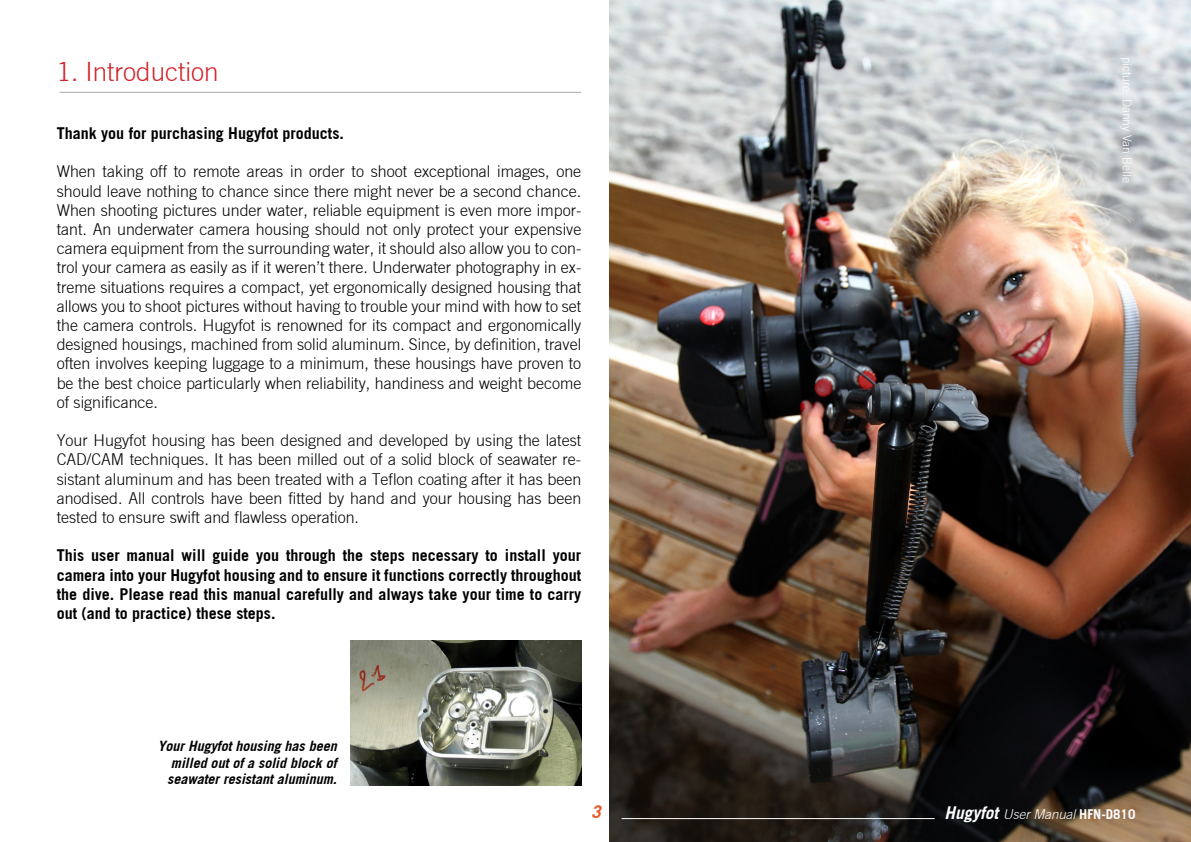
<style>
.page{position:relative;width:1191px;height:842px;background:#fff}
.page>*{position:absolute;margin:0;border:0;box-sizing:border-box;transform-origin:0 0}
.t1{font:300 26px "Trade Gothic";color:#d2232a}
.t2{font:italic 700 17.2px "Trade Gothic";color:#e6592b}
.t3{font:300 16px/19.2px "Trade Gothic";color:#000;text-align:justify}
.t4{font:700 16px/19.2px "Trade Gothic";color:#000;text-align:justify}
.t5{font:italic 700 14px/16.8px "Trade Gothic";color:#000;text-align:justify}
.t6{font:italic 300 13.2px "Trade Gothic";color:#fff}
.t7{font:300 12px "Trade Gothic";color:#fff}
.s1{font-weight:700;font-size:17.2px}
.s2{font-weight:700;font-style:normal}
</style>
<div class="page">
<img style="left:609px;top:0;width:582px;height:842px">
<hr style="left:621px;top:818px;width:313px;height:1px;background:#fff">
<hr style="left:60px;top:92px;width:521px;height:1px;background:#a7a9ac">
<img style="left:351px;top:641px;width:230px;height:144px">
<h1 class="t1" style="left:57px;top:57px;width:163px">1. Introduction</h1>
<p class="t4" style="left:57px;top:123px;width:289px">Thank you for purchasing Hugyfot products.</p>
<p class="t3" style="left:57px;top:162px;width:526px">When taking off to remote areas in order to shoot exceptional images, one should leave nothing to chance since there might never be a second chance.<br>When shooting pictures under water, reliable equipment is even more impor&shy;tant. An underwater camera housing should not only protect your expensive camera equipment from the surrounding water, it should also allow you to con&shy;trol your camera as easily as if it weren’t there. Underwater photography in ex&shy;treme situations requires a compact, yet ergonomically designed housing that allows you to shoot pictures without having to trouble your mind with how to set the camera controls. Hugyfot is renowned for its compact and ergonomically designed housings, machined from solid aluminum. Since, by definition, travel often involves keeping luggage to a minimum, these housings have proven to be the best choice particularly when reliability, handiness and weight become of significance.</p>
<p class="t3" style="left:57px;top:431px;width:526px">Your Hugyfot housing has been designed and developed by using the latest CAD/CAM techniques. It has been milled out of a solid block of seawater re&shy;sistant aluminum and has been treated with a Teflon coating after it has been anodised. All controls have been fitted by hand and your housing has been tested to ensure swift and flawless operation.</p>
<p class="t4" style="left:57px;top:546px;width:526px">This user manual will guide you through the steps necessary to install your camera into your Hugyfot housing and to ensure it functions correctly throughout the dive. Please read this manual carefully and always take your time to carry out (and to practice) these steps.</p>
<p class="t7" style="left:1134px;top:57px;width:128px;rotate:90deg">picture: Danny Van Belle</p>
<p class="t5" style="left:167px;top:737px;width:171px;text-indent:-9px">Your Hugyfot housing has been milled out of a solid block of seawater resistant aluminum.</p>
<p class="t2" style="left:591px;top:801px;width:11px">3</p>
<p class="t6" style="left:944px;top:806px;width:192px"><span class="s1">Hugyfot</span> User Manual <span class="s2">HFN-D810</span></p>
</div>
